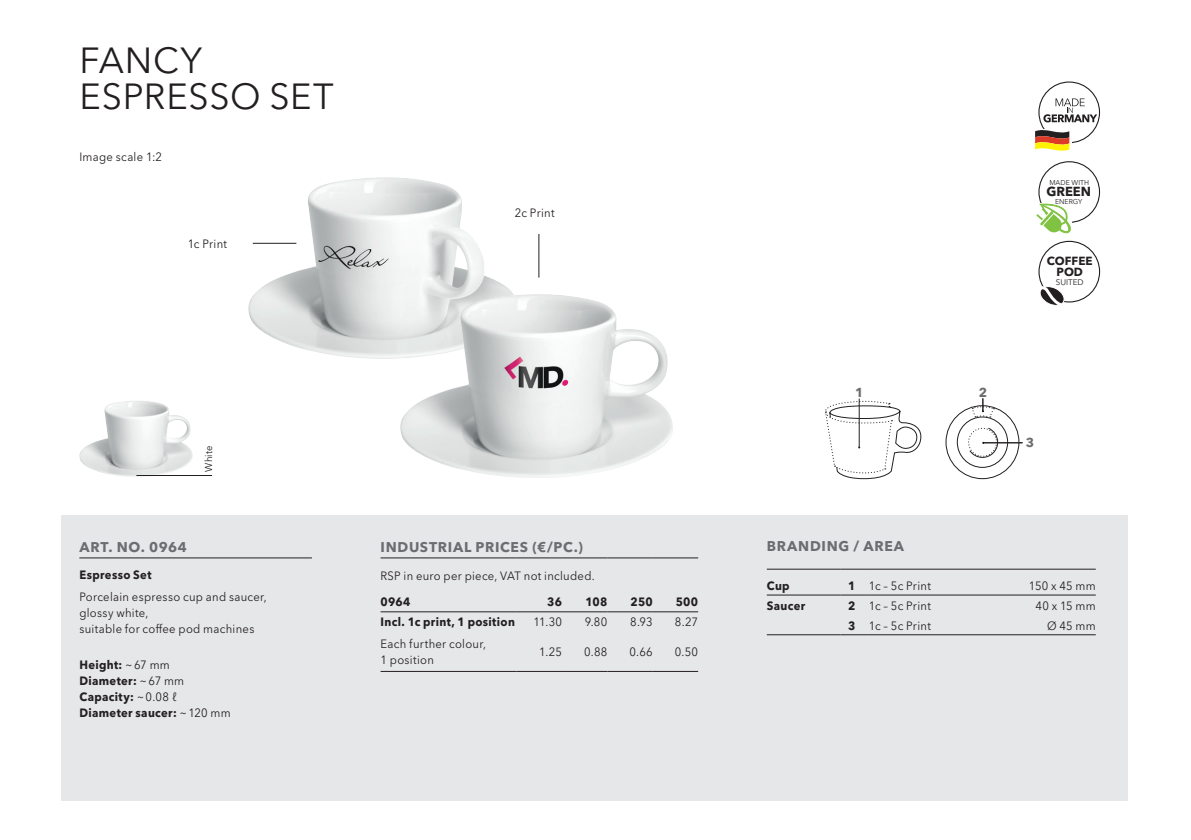
<style>
.page{position:relative;width:1191px;height:840px;background:#fff}
.page>*{position:absolute;margin:0;border:0;box-sizing:border-box;transform-origin:0 0}
.t1{font:36px/36px "Avenir Next W1 G";letter-spacing:.02em;color:#231f20}
.t2{font:700 14px "Avenir Next W1 G";letter-spacing:.05em;color:#6c6d70}
.t3{font:700 13px "Avenir Next W1 G";color:#231f20}
.t4{font:700 13px "Avenir Next W1 G";color:#6c6d70}
.t5{font:12px/16px "Avenir Next W1 G";letter-spacing:.025em;color:#231f20;scale:.94 1}
.t6{font:700 12px/16px "Avenir Next W1 G";letter-spacing:.03em;color:#231f20;scale:.94 1}
.t7{font:700 11.8px/10.8px "Avenir Next W1 G";color:#231f20;text-align:center}
.t8{font:10px "Avenir Next W1 G";letter-spacing:.03em;color:#231f20;scale:.94 1}
.t9{font:8.2px "Avenir Next W1 G";color:#231f20}
.t10{font:7px "Avenir Next W1 G";color:#231f20}
.s1{font-weight:400}
.s2{font-weight:700}
</style>
<div class="page">
<div style="left:61px;top:515px;width:1066px;height:285px;background:#e6e7e9"></div>
<svg style="left:1035px;top:81px;width:65px;height:70px"></svg>
<img style="left:248px;top:177px;width:265px;height:181px">
<img style="left:396px;top:294px;width:277px;height:183px">
<img style="left:79px;top:401px;width:114px;height:76px">
<hr style="left:136px;top:475px;width:76px;height:1px;background:#231f20">
<hr style="left:859px;top:398px;width:1px;height:49px;background:#231f20">
<svg style="left:825px;top:400px;width:96px;height:79px"></svg>
<div style="left:957px;top:416px;width:51px;height:51px;border:1px solid #231f20;border-radius:50%"></div>
<div style="left:968px;top:427px;width:29px;height:29px;border:1px dashed #231f20;border-radius:50%"></div>
<svg style="left:971px;top:398px;width:23px;height:19px"></svg>
<svg style="left:969px;top:427px;width:29px;height:30px"></svg>
<hr style="left:983px;top:442px;width:39px;height:1px;background:#231f20">
<svg style="left:1038px;top:241px;width:62px;height:65px"></svg>
<hr style="left:79px;top:557px;width:233px;height:1px;background:#231f20">
<svg style="left:1036px;top:161px;width:64px;height:73px"></svg>
<hr style="left:767px;top:568px;width:73px;height:1px;background:#231f20">
<svg style="left:840px;top:568px;width:29px;height:1px"></svg>
<hr style="left:869px;top:568px;width:136px;height:1px;background:#231f20">
<hr style="left:1005px;top:568px;width:90px;height:1px;background:#231f20">
<hr style="left:767px;top:634px;width:73px;height:1px;background:#231f20">
<svg style="left:840px;top:634px;width:29px;height:1px"></svg>
<hr style="left:869px;top:634px;width:136px;height:1px;background:#231f20">
<hr style="left:1005px;top:634px;width:90px;height:1px;background:#231f20">
<hr style="left:767px;top:594px;width:73px;height:1px;background:#231f20">
<svg style="left:840px;top:594px;width:29px;height:1px"></svg>
<hr style="left:869px;top:594px;width:136px;height:1px;background:#231f20">
<hr style="left:1005px;top:594px;width:90px;height:1px;background:#231f20">
<hr style="left:253px;top:243px;width:43px;height:1px;background:#231f20">
<hr style="left:538px;top:234px;width:1px;height:43px;background:#231f20">
<hr style="left:380px;top:557px;width:136px;height:1px;background:#231f20">
<hr style="left:517px;top:557px;width:45px;height:1px;background:#231f20">
<hr style="left:562px;top:557px;width:45px;height:1px;background:#231f20">
<hr style="left:607px;top:557px;width:46px;height:1px;background:#231f20">
<hr style="left:653px;top:557px;width:45px;height:1px;background:#231f20">
<hr style="left:380px;top:611px;width:136px;height:1px;background:#231f20">
<hr style="left:517px;top:611px;width:45px;height:1px;background:#231f20">
<hr style="left:562px;top:611px;width:45px;height:1px;background:#231f20">
<hr style="left:607px;top:611px;width:46px;height:1px;background:#231f20">
<hr style="left:653px;top:611px;width:45px;height:1px;background:#231f20">
<hr style="left:517px;top:670px;width:45px;height:1px;background:#231f20">
<hr style="left:562px;top:670px;width:45px;height:1px;background:#231f20">
<hr style="left:607px;top:670px;width:46px;height:1px;background:#231f20">
<hr style="left:653px;top:670px;width:45px;height:1px;background:#231f20">
<hr style="left:380px;top:670px;width:136px;height:1px;background:#231f20">
<h1 class="t1" style="left:80px;top:42px;width:255px">FANCY<br>ESPRESSO SET</h1>
<p class="t5" style="left:79px;top:148px;width:89px">Image scale 1:2</p>
<p class="t5" style="left:188px;top:235px;width:43px">1c Print</p>
<p class="t5" style="left:515px;top:205px;width:44px">2c Print</p>
<p class="t8" style="left:202px;top:471px;width:30px;rotate:-90deg">White</p>
<p class="t2" style="left:79px;top:538px;width:109px">ART. NO. 0964</p>
<p class="t6" style="left:79px;top:566px;width:78px">Espresso Set</p>
<p class="t5" style="left:79px;top:588px;width:201px">Porcelain espresso cup and saucer, glossy white,<br>suitable for coffee pod machines</p>
<p class="t6" style="left:79px;top:656px;width:163px">Height: <span class="s1">~67 mm<br></span>Diameter: <span class="s1">~67 mm<br></span>Capacity: <span class="s1">~0.08 ℓ<br></span>Diameter saucer: <span class="s1">~120 mm</span></p>
<p class="t2" style="left:380px;top:538px;width:204px">INDUSTRIAL PRICES (€/PC.)</p>
<p class="t5" style="left:380px;top:567px;width:229px">RSP in euro per piece, VAT not included.</p>
<p class="t6" style="left:380px;top:593px;width:33px">0964</p>
<p class="t6" style="left:547px;top:593px;width:17px">36</p>
<p class="t6" style="left:585px;top:593px;width:25px">108</p>
<p class="t6" style="left:630px;top:593px;width:25px">250</p>
<p class="t6" style="left:676px;top:593px;width:25px">500</p>
<p class="t6" style="left:380px;top:613px;width:144px">Incl. 1c print, 1 position</p>
<p class="t5" style="left:533px;top:614px;width:32px">11.30</p>
<p class="t5" style="left:585px;top:614px;width:26px">9.80</p>
<p class="t5" style="left:630px;top:614px;width:26px">8.93</p>
<p class="t5" style="left:675px;top:614px;width:26px">8.27</p>
<p class="t5" style="left:380px;top:635px;width:114px">Each further colour,<br>1 position</p>
<p class="t5" style="left:539px;top:643px;width:26px">1.25</p>
<p class="t5" style="left:584px;top:643px;width:26px">0.88</p>
<p class="t5" style="left:629px;top:643px;width:26px">0.66</p>
<p class="t5" style="left:675px;top:643px;width:26px">0.50</p>
<p class="t10" style="left:1049px;top:178px;width:41px">MADE WITH</p>
<p class="t3" style="left:1046px;top:184px;width:46px">GREEN</p>
<p class="t10" style="left:1055px;top:197px;width:29px">ENERGY</p>
<p class="t7" style="left:1047px;top:255px;width:47px">COFFEE<br>POD</p>
<p class="t9" style="left:1055px;top:277px;width:29px">SUITED</p>
<p class="t4" style="left:855px;top:384px;width:10px">1</p>
<p class="t4" style="left:978px;top:384px;width:10px">2</p>
<p class="t4" style="left:1025px;top:434px;width:10px">3</p>
<p class="t2" style="left:767px;top:537px;width:139px">BRANDING / AREA</p>
<p class="t6" style="left:767px;top:577px;width:26px">Cup</p>
<p class="t5" style="left:848px;top:577px;width:89px"><span class="s2">1</span> 1c – 5c Print</p>
<p class="t5" style="left:1029px;top:577px;width:73px">150 x 45 mm</p>
<p class="t6" style="left:767px;top:597px;width:42px">Saucer</p>
<p class="t5" style="left:848px;top:597px;width:89px"><span class="s2">2</span> 1c – 5c Print</p>
<p class="t5" style="left:1035px;top:597px;width:66px">40 x 15 mm</p>
<p class="t5" style="left:848px;top:617px;width:89px"><span class="s2">3</span> 1c – 5c Print</p>
<p class="t5" style="left:1047px;top:617px;width:53px">Ø 45 mm</p>
</div>
